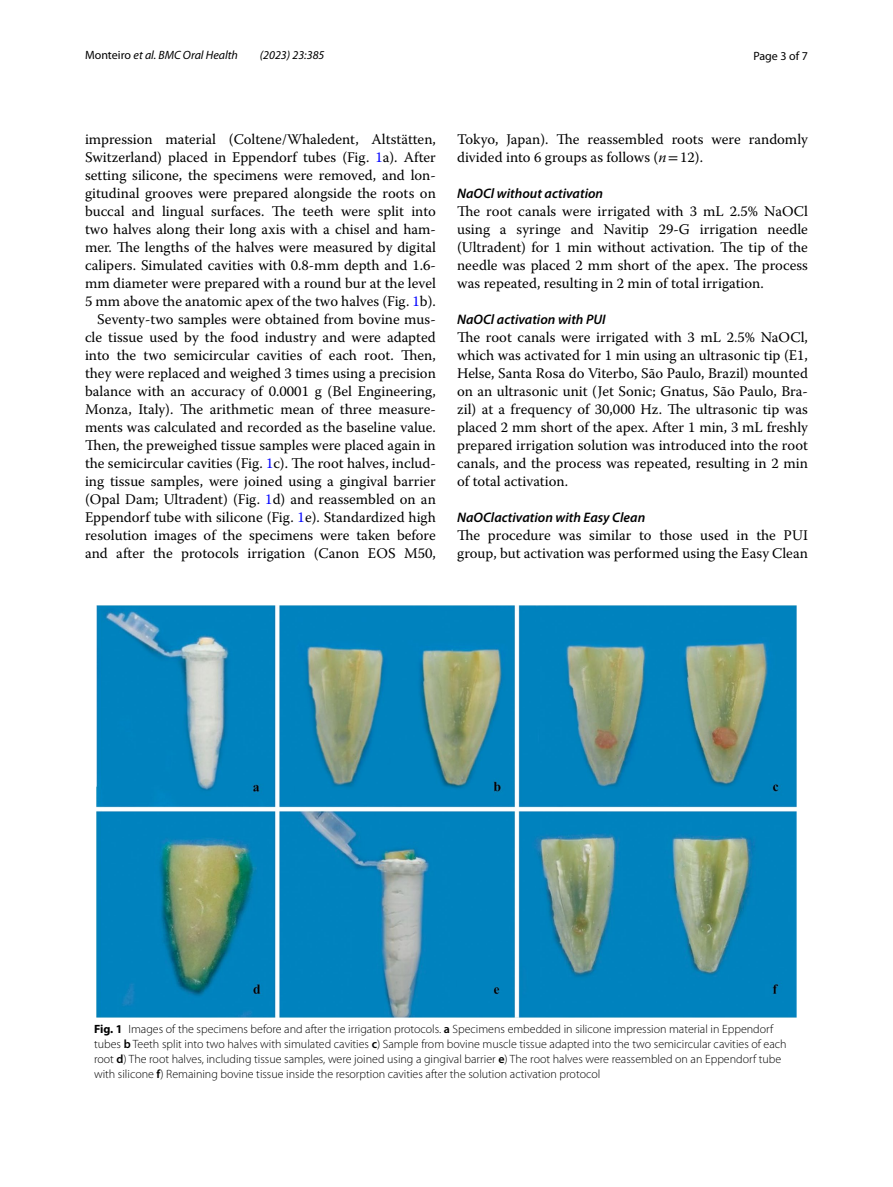
<style>
.page{position:relative;width:893px;height:1187px;background:#fff}
.page>*{position:absolute;margin:0;border:0;box-sizing:border-box;transform-origin:0 0}
.t1{font:14.7px/18px "Warnock Pro";color:#000}
.t2{font:italic 600 13.8px "Myriad Pro";color:#000}
.t3{font:300 12px/15px "Myriad Pro";color:#000}
.t4{font:italic 12px "Myriad Pro";color:#000}
.t5{font:12px "Myriad Pro";color:#000}
.s1{font-style:normal}
.s2{color:#00f}
.s3{font-style:italic}
.s4{font-family:"STIX"}
.s5{font-weight:700}
.s6{font-weight:600}
</style>
<div class="page">
<img style="left:96px;top:605px;width:701px;height:412px">
<p class="t4" style="left:85px;top:48px;width:154px"><span class="s1">Monteiro</span> et al. BMC Oral Health</p>
<p class="t4" style="left:260px;top:48px;width:66px">(2023) 23:385</p>
<p class="t5" style="left:753px;top:48px;width:56px">Page 3 of 7</p>
<p class="t1" style="left:85px;top:130px;width:352px;text-align:right">impression material (Coltene/Whaledent, Altstätten, Switzerland) placed in Eppendorf tubes (Fig. <span class="s2">1</span>a). After setting silicone, the specimens were removed, and lon&shy;gitudinal grooves were prepared alongside the roots on buccal and lingual surfaces. The teeth were split into two halves along their long axis with a chisel and ham&shy;mer. The lengths of the halves were measured by digital calipers. Simulated cavities with 0.8-mm depth and 1.6- mm diameter were prepared with a round bur at the level 5 mm above the anatomic apex of the two halves (Fig. <span class="s2">1</span>b).<br>Seventy-two samples were obtained from bovine mus&shy;cle tissue used by the food industry and were adapted into the two semicircular cavities of each root. Then, they were replaced and weighed 3 times using a precision balance with an accuracy of 0.0001 g (Bel Engineering, Monza, Italy). The arithmetic mean of three measure&shy;ments was calculated and recorded as the baseline value.<br>Then, the preweighed tissue samples were placed again in the semicircular cavities (Fig. <span class="s2">1</span>c). The root halves, includ&shy;ing tissue samples, were joined using a gingival barrier (Opal Dam; Ultradent) (Fig. <span class="s2">1</span>d) and reassembled on an Eppendorf tube with silicone (Fig. <span class="s2">1</span>e). Standardized high resolution images of the specimens were taken before and after the protocols irrigation (Canon EOS M50,</p>
<p class="t1" style="left:457px;top:130px;width:352px">Tokyo, Japan). The reassembled roots were randomly divided into 6 groups as follows (<span class="s3">n</span><span class="s4">=</span>12).</p>
<p class="t2" style="left:457px;top:184px;width:148px">NaOCl without activation</p>
<p class="t1" style="left:457px;top:202px;width:352px;text-align:justify">The root canals were irrigated with 3 mL 2.5% NaOCl using a syringe and Navitip 29-G irrigation needle (Ultradent) for 1 min without activation. The tip of the needle was placed 2 mm short of the apex. The process was repeated, resulting in 2 min of total irrigation.</p>
<p class="t2" style="left:457px;top:310px;width:150px">NaOCl activation with PUI</p>
<p class="t1" style="left:457px;top:328px;width:352px;text-align:justify">The root canals were irrigated with 3 mL 2.5% NaOCl, which was activated for 1 min using an ultrasonic tip (E1, Helse, Santa Rosa do Viterbo, São Paulo, Brazil) mounted on an ultrasonic unit (Jet Sonic; Gnatus, São Paulo, Bra&shy;zil) at a frequency of 30,000 Hz. The ultrasonic tip was placed 2 mm short of the apex. After 1 min, 3 mL freshly prepared irrigation solution was introduced into the root canals, and the process was repeated, resulting in 2 min of total activation.</p>
<p class="t2" style="left:457px;top:508px;width:190px">NaOClactivation with Easy Clean</p>
<p class="t1" style="left:457px;top:526px;width:352px">The procedure was similar to those used in the PUI group, but activation was performed using the Easy Clean</p>
<p class="t3" style="left:94px;top:1021px;width:694px"><span class="s5">Fig. 1</span> Images of the specimens before and after the irrigation protocols. <span class="s6">a</span> Specimens embedded in silicone impression material in Eppendorf tubes <span class="s6">b</span> Teeth split into two halves with simulated cavities <span class="s6">c</span>) Sample from bovine muscle tissue adapted into the two semicircular cavities of each root <span class="s6">d</span>) The root halves, including tissue samples, were joined using a gingival barrier <span class="s6">e</span>) The root halves were reassembled on an Eppendorf tube with silicone <span class="s6">f</span>) Remaining bovine tissue inside the resorption cavities after the solution activation protocol</p>
</div>
